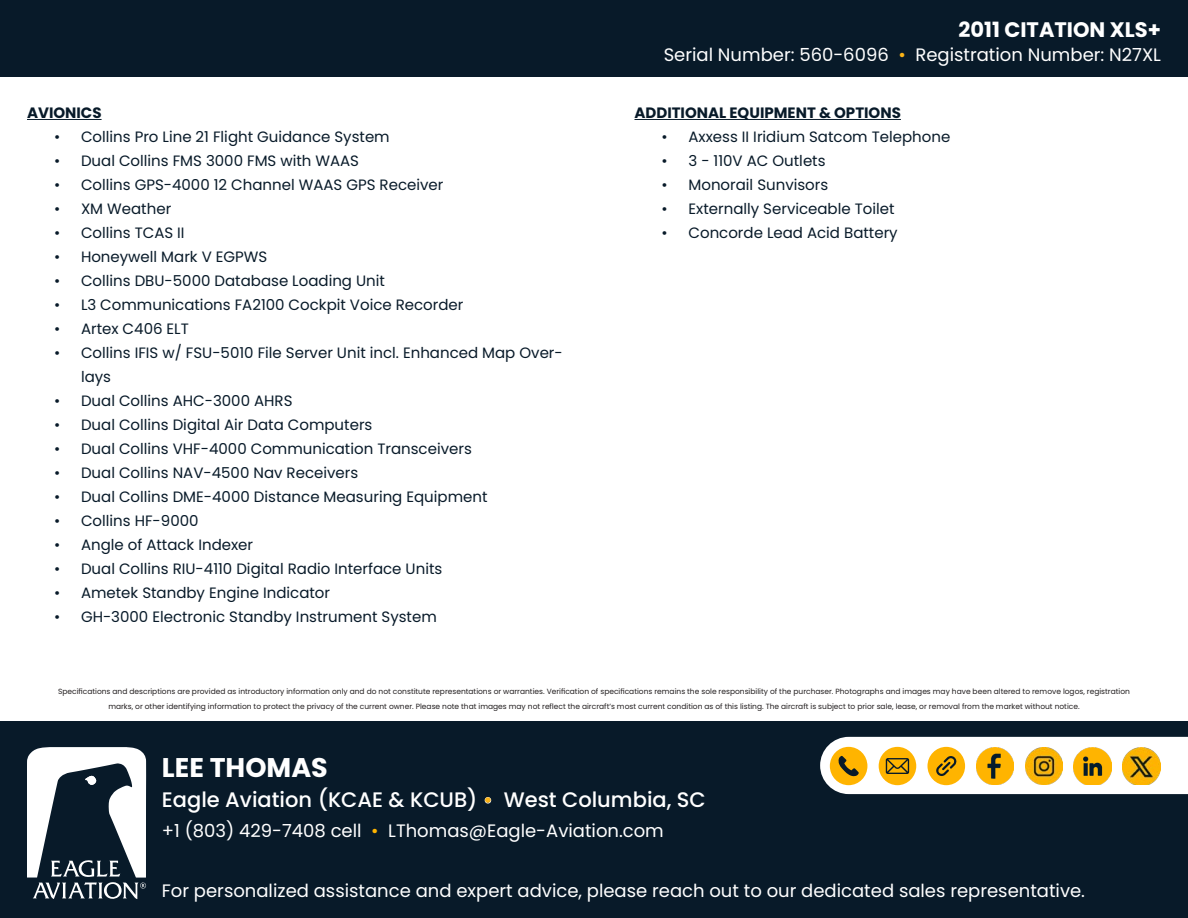
<style>
.page{position:relative;width:1188px;height:918px;background:#fff}
.page>*{position:absolute;margin:0;border:0;box-sizing:border-box;transform-origin:0 0}
.t1{font:700 27px "Poppins";color:#fff}
.t2{font:500 21px "Poppins";color:#fff}
.t3{font:700 21px "Poppins";color:#fff}
.t4{font:18px "Poppins";color:#fff}
.t5{font:15px/24px "Poppins";color:#081a29}
.t6{font:700 15px "Poppins";color:#081a29}
.t7{font:7.5px/15px "Poppins";color:#231f20;text-align:center}
.s1{color:#fbb316}
.s2{color:#ffb400}
</style>
<div class="page">
<div style="left:0;top:722px;width:1188px;height:196px;background:#081a29"></div>
<svg style="left:27px;top:747px;width:119px;height:153px"></svg>
<div style="left:0;top:0;width:1188px;height:77px;background:#081a29"></div>
<svg style="left:820px;top:737px;width:368px;height:57px;background:#ecd59c"></svg>
<hr style="left:27px;top:119px;width:75px;height:1px;background:#081a29">
<hr style="left:634px;top:119px;width:267px;height:1px;background:#081a29">
<p class="t6" style="left:27px;top:104px;width:76px">AVIONICS</p>
<p class="t5" style="left:54px;top:125px;width:337px">• Collins Pro Line 21 Flight Guidance System</p>
<p class="t5" style="left:54px;top:149px;width:307px">• Dual Collins FMS 3000 FMS with WAAS</p>
<p class="t5" style="left:54px;top:173px;width:391px">• Collins GPS-4000 12 Channel WAAS GPS Receiver</p>
<p class="t5" style="left:54px;top:197px;width:119px">• XM Weather</p>
<p class="t5" style="left:54px;top:221px;width:132px">• Collins TCAS II</p>
<p class="t5" style="left:54px;top:245px;width:215px">• Honeywell Mark V EGPWS</p>
<p class="t5" style="left:54px;top:269px;width:332px">• Collins DBU-5000 Database Loading Unit</p>
<p class="t5" style="left:54px;top:293px;width:411px">• L3 Communications FA2100 Cockpit Voice Recorder</p>
<p class="t5" style="left:54px;top:317px;width:136px">• Artex C406 ELT</p>
<p class="t5" style="left:81px;top:341px;width:483px;text-indent:-27px">• Collins IFIS w/ FSU-5010 File Server Unit incl. Enhanced Map Over&shy;lays</p>
<p class="t5" style="left:54px;top:389px;width:240px">• Dual Collins AHC-3000 AHRS</p>
<p class="t5" style="left:54px;top:413px;width:320px">• Dual Collins Digital Air Data Computers</p>
<p class="t5" style="left:54px;top:437px;width:419px">• Dual Collins VHF-4000 Communication Transceivers</p>
<p class="t5" style="left:54px;top:461px;width:306px">• Dual Collins NAV-4500 Nav Receivers</p>
<p class="t5" style="left:54px;top:485px;width:435px">• Dual Collins DME-4000 Distance Measuring Equipment</p>
<p class="t5" style="left:54px;top:509px;width:146px">• Collins HF-9000</p>
<p class="t5" style="left:54px;top:533px;width:201px">• Angle of Attack Indexer</p>
<p class="t5" style="left:54px;top:557px;width:390px">• Dual Collins RIU-4110 Digital Radio Interface Units</p>
<p class="t5" style="left:54px;top:581px;width:278px">• Ametek Standby Engine Indicator</p>
<p class="t5" style="left:54px;top:605px;width:384px">• GH-3000 Electronic Standby Instrument System</p>
<h2 class="t3" style="left:958px;top:18px;width:204px">2011 CITATION XLS+</h2>
<p class="t4" style="left:664px;top:45px;width:499px">Serial Number: 560-6096 <span class="s1">•</span> Registration Number: N27XL</p>
<p class="t6" style="left:634px;top:104px;width:268px">ADDITIONAL EQUIPMENT &amp; OPTIONS</p>
<p class="t5" style="left:662px;top:125px;width:290px">• Axxess II Iridium Satcom Telephone</p>
<p class="t5" style="left:662px;top:149px;width:166px">• 3 - 110V AC Outlets</p>
<p class="t5" style="left:662px;top:173px;width:168px">• Monorail Sunvisors</p>
<p class="t5" style="left:662px;top:197px;width:235px">• Externally Serviceable Toilet</p>
<p class="t5" style="left:662px;top:221px;width:238px">• Concorde Lead Acid Battery</p>
<p class="t7" style="left:58px;top:684px;width:1073px">Specifications and descriptions are provided as introductory information only and do not constitute representations or warranties. Verification of specifications remains the sole responsibility of the purchaser. Photographs and images may have been altered to remove logos, registration marks, or other identifying information to protect the privacy of the current owner. Please note that images may not reflect the aircraft’s most current condition as of this listing. The aircraft is subject to prior sale, lease, or removal from the market without notice.</p>
<h1 class="t1" style="left:162px;top:752px;width:168px">LEE THOMAS</h1>
<h2 class="t2" style="left:162px;top:788px;width:546px">Eagle Aviation (KCAE &amp; KCUB) • West Columbia, SC</h2>
<p class="t4" style="left:162px;top:821px;width:503px">+1 (803) 429-7408 cell <span class="s2">•</span> LThomas@Eagle-Aviation.com</p>
<p class="t4" style="left:162px;top:881px;width:925px">For personalized assistance and expert advice, please reach out to our dedicated sales representative.</p>
</div>
